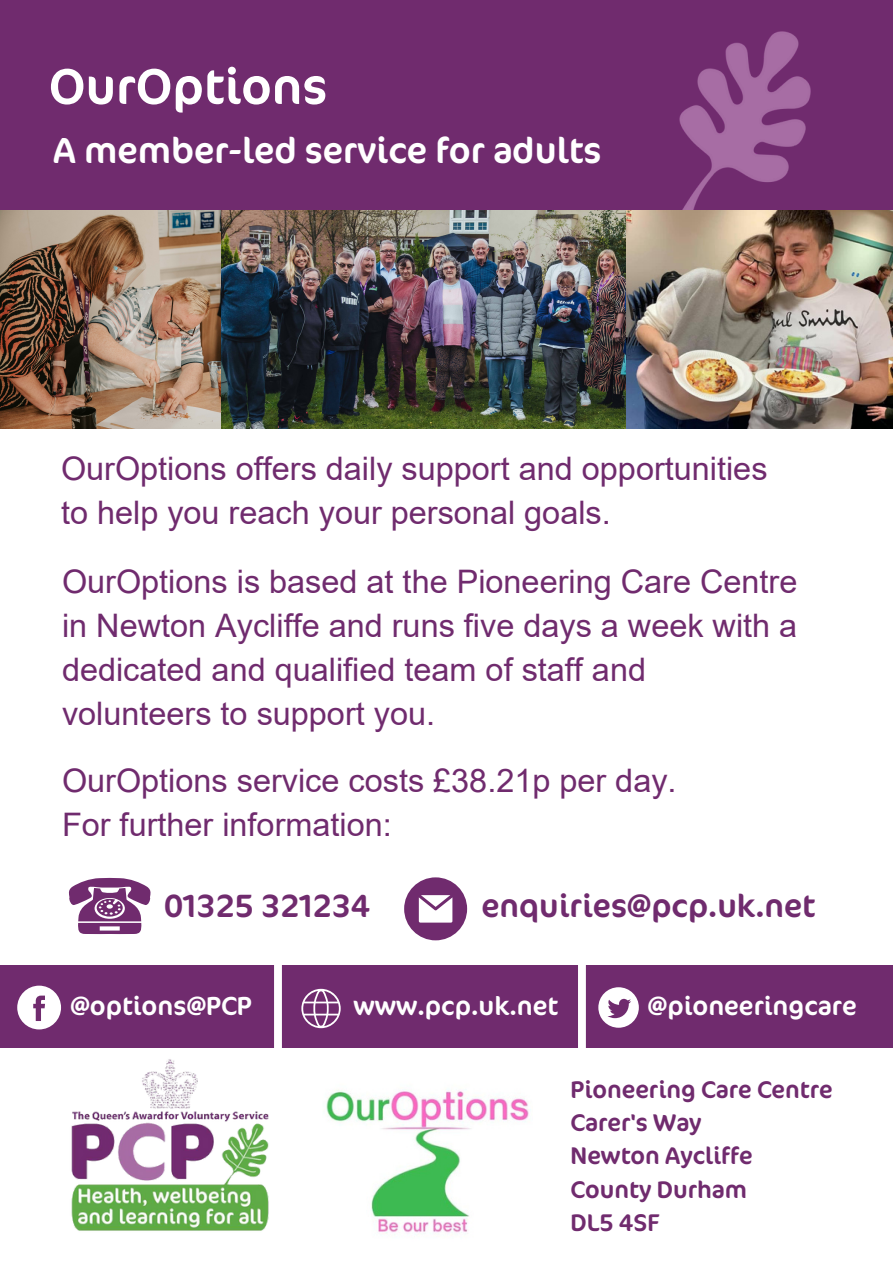
<style>
.page{position:relative;width:893px;height:1264px;background:#fff}
.page>*{position:absolute;margin:0;border:0;box-sizing:border-box;transform-origin:0 0}
.t1{font:50.7px "Cocon";color:#fff}
.t2{font:36.45px "Cocon";color:#fff}
.t3{font:32.4px/44.1px "Arial";color:#702b6e}
.t4{font:32.4px "Cocon";color:#702b6e}
.t5{font:26.4px "Cocon";color:#fff}
.t6{font:24.3px/33.5px "Cocon";color:#702b6e}
</style>
<div class="page">
<img style="left:71px;top:1059px;width:198px;height:172px">
<div style="left:0;top:0;width:892px;height:216px;background:#702b6e"></div>
<img style="left:666px;top:31px;width:149px;height:180px">
<img style="left:0;top:211px;width:222px;height:218px">
<img style="left:222px;top:211px;width:404px;height:218px">
<img style="left:626px;top:211px;width:266px;height:218px">
<img style="left:326px;top:1089px;width:205px;height:146px">
<div style="left:0;top:964px;width:892px;height:83px;background:#702b6e"></div>
<svg style="left:17px;top:985px;width:44px;height:44px"></svg>
<svg style="left:301px;top:988px;width:39px;height:40px"></svg>
<div style="left:274px;top:953px;width:8px;height:96px;background:#fff"></div>
<div style="left:578px;top:953px;width:8px;height:96px;background:#fff"></div>
<svg style="left:598px;top:987px;width:40px;height:40px"></svg>
<svg style="left:68px;top:877px;width:83px;height:57px"></svg>
<svg style="left:404px;top:877px;width:63px;height:63px"></svg>
<h1 class="t1" style="left:49px;top:57px;width:280px">OurOptions</h1>
<p class="t2" style="left:53px;top:129px;width:549px">A member-led service for adults</p>
<p class="t3" style="left:61px;top:447px;width:708px">OurOptions offers daily support and opportunities to help you reach your personal goals.</p>
<p class="t3" style="left:62px;top:559px;width:736px">OurOptions is based at the Pioneering Care Centre in Newton Aycliffe and runs five days a week with a dedicated and qualified team of staff and volunteers to support you.</p>
<p class="t3" style="left:62px;top:759px;width:616px">OurOptions service costs £38.21p per day.<br>For further information:</p>
<p class="t4" style="left:164px;top:887px;width:207px">01325 321234</p>
<p class="t4" style="left:481px;top:887px;width:335px">enquiries@pcp.uk.net</p>
<p class="t5" style="left:70px;top:990px;width:183px">@options@PCP</p>
<p class="t5" style="left:353px;top:990px;width:206px">www.pcp.uk.net</p>
<p class="t5" style="left:647px;top:990px;width:211px">@pioneeringcare</p>
<p class="t6" style="left:570px;top:1072px;width:263px">Pioneering Care Centre<br>Carer's Way<br>Newton Aycliffe<br>County Durham<br>DL5 4SF</p>
</div>
